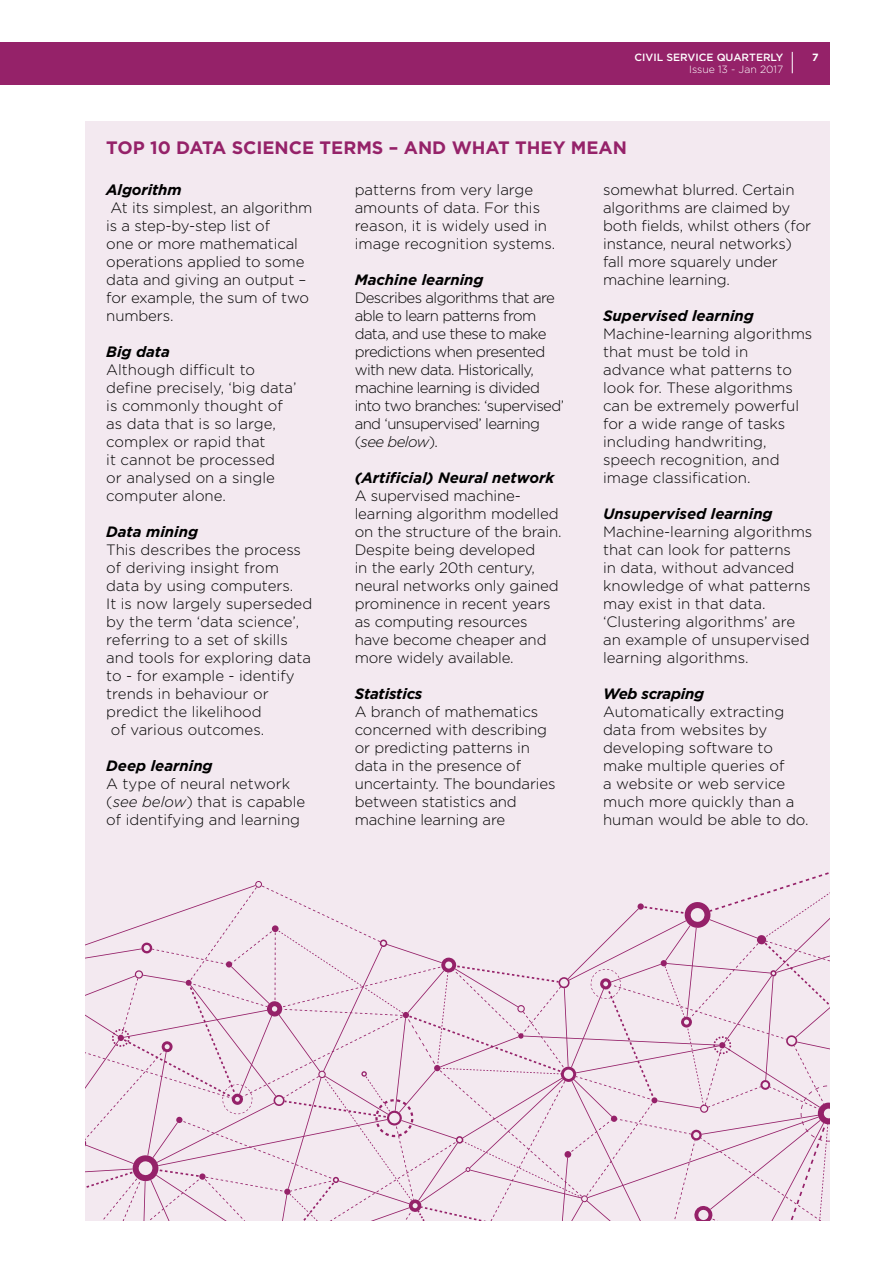
<style>
.page{position:relative;width:893px;height:1263px;background:#fff}
.page>*{position:absolute;margin:0;border:0;box-sizing:border-box;transform-origin:0 0}
.t1{font:700 18px "Gotham";color:#952269}
.t2{font:300 15px/18px "Gotham";letter-spacing:-.01em;color:#000}
.t3{font:300 15px/18px "Gotham";letter-spacing:-.04em;color:#000}
.t4{font:italic 700 15px "Gotham";color:#000}
.t5{font:500 10.5px "Gotham";color:#fff}
.t6{font:300 10.5px "Gotham";color:#fff}
.t7{font:700 10.5px "Gotham";color:#fff}
.s1{font-weight:700;font-style:italic}
.s2{font-style:italic}
</style>
<div class="page">
<div style="left:0;top:43px;width:829px;height:42px;background:#952269"></div>
<svg style="left:792px;top:52px;width:1px;height:21px"></svg>
<div style="left:85px;top:121px;width:744px;height:1099px;background:#f3e9f0"></div>
<svg style="left:85px;top:872px;width:744px;height:349px"></svg>
<p class="t5" style="left:634px;top:51px;width:150px">CIVIL SERVICE QUARTERLY</p>
<p class="t6" style="left:689px;top:64px;width:96px">Issue 13 - Jan 2017</p>
<p class="t1" style="left:106px;top:137px;width:522px">TOP 10 DATA SCIENCE TERMS – AND WHAT THEY MEAN</p>
<p class="t7" style="left:812px;top:51px;width:8px">7</p>
<p class="t2" style="left:106px;top:180px;width:208px"><span class="s1">Algorithm<br></span>At its simplest, an algorithm is a step-by-step list of<br>one or more mathematical operations applied to some data and giving an output – for example, the sum of two numbers.</p>
<p class="t2" style="left:106px;top:342px;width:192px"><span class="s1">Big data<br></span>Although difficult to define precisely, ‘big data’ is commonly thought of as data that is so large, complex or rapid that<br>it cannot be processed<br>or analysed on a single computer alone.</p>
<p class="t4" style="left:106px;top:523px;width:93px">Data mining</p>
<p class="t2" style="left:106px;top:540px;width:196px">This describes the process</p>
<p class="t2" style="left:106px;top:558px;width:174px">of deriving insight from</p>
<p class="t2" style="left:106px;top:576px;width:189px">data by using computers.</p>
<p class="t2" style="left:106px;top:594px;width:207px">It is now largely superseded</p>
<p class="t2" style="left:106px;top:612px;width:195px">by the term ‘data science’,</p>
<p class="t2" style="left:106px;top:630px;width:183px">referring to a set of skills</p>
<p class="t2" style="left:106px;top:648px;width:206px">and tools for exploring data</p>
<p class="t2" style="left:106px;top:666px;width:190px">to - for example - identify</p>
<p class="t2" style="left:106px;top:684px;width:164px">trends in behaviour or</p>
<p class="t2" style="left:106px;top:702px;width:157px">predict the likelihood</p>
<p class="t2" style="left:111px;top:720px;width:155px">of various outcomes.</p>
<p class="t2" style="left:106px;top:756px;width:200px"><span class="s1">Deep learning<br></span>A type of neural network (<span class="s2">see below</span>) that is capable of identifying and learning</p>
<p class="t2" style="left:355px;top:180px;width:202px">patterns from very large amounts of data. For this reason, it is widely used in image recognition systems.</p>
<p class="t3" style="left:355px;top:270px;width:211px"><span class="s1">Machine learning<br></span>Describes algorithms that are able to learn patterns from data, and use these to make predictions when presented with new data. Historically, machine learning is divided into two branches: ‘supervised’ and ‘unsupervised’ learning (<span class="s2">see below</span>).</p>
<p class="t2" style="left:355px;top:468px;width:209px"><span class="s1">(Artificial) Neural network<br></span>A supervised machine&shy;learning algorithm modelled on the structure of the brain.<br>Despite being developed<br>in the early 20th century, neural networks only gained prominence in recent years as computing resources have become cheaper and more widely available.</p>
<p class="t2" style="left:355px;top:684px;width:202px"><span class="s1">Statistics<br></span>A branch of mathematics concerned with describing or predicting patterns in data in the presence of uncertainty. The boundaries between statistics and machine learning are</p>
<p class="t2" style="left:603px;top:180px;width:210px">somewhat blurred. Certain algorithms are claimed by both fields, whilst others (for instance, neural networks) fall more squarely under machine learning.</p>
<p class="t2" style="left:603px;top:306px;width:211px"><span class="s1">Supervised learning<br></span>Machine-learning algorithms that must be told in advance what patterns to look for. These algorithms can be extremely powerful for a wide range of tasks including handwriting, speech recognition, and image classification.</p>
<p class="t2" style="left:603px;top:504px;width:211px"><span class="s1">Unsupervised learning<br></span>Machine-learning algorithms that can look for patterns<br>in data, without advanced knowledge of what patterns may exist in that data. ‘Clustering algorithms’ are an example of unsupervised learning algorithms.</p>
<p class="t2" style="left:603px;top:684px;width:207px"><span class="s1">Web scraping<br></span>Automatically extracting data from websites by developing software to make multiple queries of<br>a website or web service much more quickly than a human would be able to do.</p>
</div>
